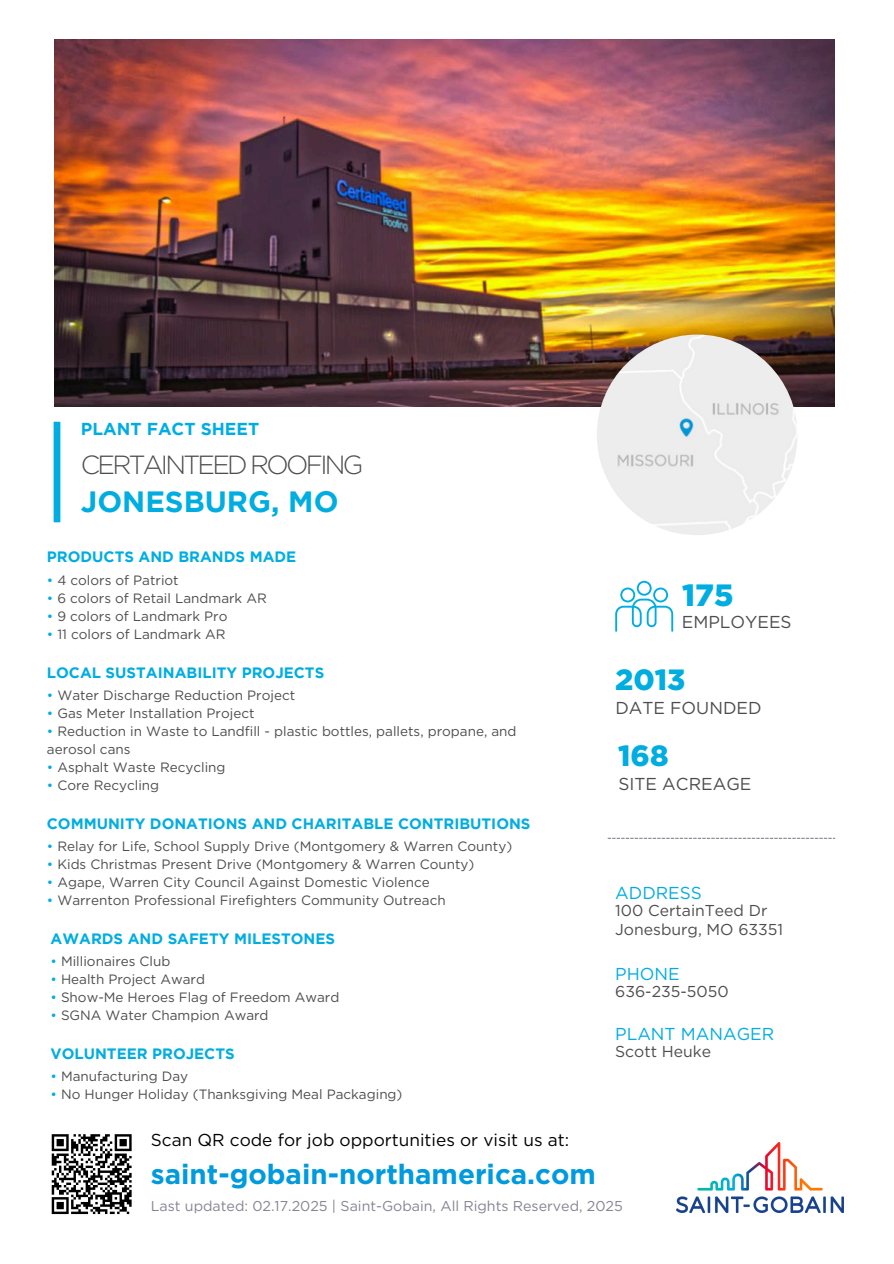
<style>
.page{position:relative;width:894px;height:1264px;background:#fff}
.page>*{position:absolute;margin:0;border:0;box-sizing:border-box;transform-origin:0 0}
.t1{font:900 30.75px "Gotham";color:#00ade1}
.t2{font:700 29.25px "Gotham";color:#00ade1}
.t3{font:900 29.25px "Gotham";color:#00ade1}
.t4{font:700 27.75px "Gotham";color:#009ade}
.t5{font:300 26.25px "Gotham";letter-spacing:-.105em;color:#4d4d4f}
.t6{font:17.25px "Gotham";color:#000}
.t7{font:17.25px "Gotham";color:#4d4d4f}
.t8{font:17.25px "Gotham";color:#00ade1}
.t9{font:700 17.25px "Gotham";color:#00ade1}
.t10{font:15.75px/19.2px "Gotham";color:#4d4d4f}
.t11{font:700 15px "Gotham";color:#00ade1}
.t12{font:14.25px "Gotham";color:#868492}
.t13{font:13.5px/18px "Gotham";color:#4d4d4f}
.s1{color:#00ade1}
</style>
<div class="page">
<img style="left:55px;top:40px;width:779px;height:366px">
<img style="left:596px;top:334px;width:201px;height:201px;border-radius:50%">
<div style="left:54px;top:422px;width:6px;height:100px;background:#00ade1"></div>
<svg style="left:51px;top:1134px;width:81px;height:81px"></svg>
<img style="left:676px;top:1142px;width:167px;height:70px">
<svg style="left:615px;top:581px;width:58px;height:50px"></svg>
<svg style="left:608px;top:837px;width:226px;height:1px"></svg>
<h3 class="t9" style="left:81px;top:423px;width:180px">PLANT FACT SHEET</h3>
<p class="t5" style="left:81px;top:448px;width:284px">CERTAINTEED ROOFING</p>
<p class="t2" style="left:81px;top:490px;width:259px">JONESBURG, MO</p>
<p class="t11" style="left:47px;top:550px;width:251px">PRODUCTS AND BRANDS MADE</p>
<p class="t13" style="left:47px;top:571px;width:133px"><span class="s1">•</span> 4 colors of Patriot</p>
<p class="t13" style="left:47px;top:589px;width:221px"><span class="s1">•</span> 6 colors of Retail Landmark AR</p>
<p class="t13" style="left:47px;top:607px;width:182px"><span class="s1">•</span> 9 colors of Landmark Pro</p>
<h2 class="t13" style="left:47px;top:625px;width:180px"><span class="s1">•</span> 11 colors of Landmark AR</h2>
<h5 class="t11" style="left:47px;top:666px;width:279px">LOCAL SUSTAINABILITY PROJECTS</h5>
<h2 class="t13" style="left:47px;top:686px;width:250px"><span class="s1">•</span> Water Discharge Reduction Project</h2>
<h5 class="t13" style="left:47px;top:704px;width:209px"><span class="s1">•</span> Gas Meter Installation Project</h5>
<p class="t13" style="left:47px;top:722px;width:471px"><span class="s1">•</span> Reduction in Waste to Landfill - plastic bottles, pallets, propane, and aerosol cans</p>
<p class="t13" style="left:47px;top:758px;width:180px"><span class="s1">•</span> Asphalt Waste Recycling</p>
<p class="t13" style="left:47px;top:776px;width:114px"><span class="s1">•</span> Core Recycling</p>
<h6 class="t11" style="left:47px;top:818px;width:485px">COMMUNITY DONATIONS AND CHARITABLE CONTRIBUTIONS</h6>
<h5 class="t13" style="left:47px;top:837px;width:466px"><span class="s1">•</span> Relay for Life, School Supply Drive (Montgomery &amp; Warren County)</h5>
<h6 class="t13" style="left:47px;top:855px;width:429px"><span class="s1">•</span> Kids Christmas Present Drive (Montgomery &amp; Warren County)</h6>
<h5 class="t13" style="left:47px;top:873px;width:384px"><span class="s1">•</span> Agape, Warren City Council Against Domestic Violence</h5>
<h6 class="t13" style="left:47px;top:891px;width:400px"><span class="s1">•</span> Warrenton Professional Firefighters Community Outreach</h6>
<p class="t11" style="left:50px;top:932px;width:286px">AWARDS AND SAFETY MILESTONES</p>
<p class="t13" style="left:50px;top:951px;width:121px"><span class="s1">•</span> Millionaires Club</p>
<p class="t13" style="left:50px;top:969px;width:156px"><span class="s1">•</span> Health Project Award</p>
<p class="t13" style="left:50px;top:987px;width:290px"><span class="s1">•</span> Show-Me Heroes Flag of Freedom Award</p>
<p class="t13" style="left:50px;top:1005px;width:219px"><span class="s1">•</span> SGNA Water Champion Award</p>
<p class="t11" style="left:50px;top:1047px;width:186px">VOLUNTEER PROJECTS</p>
<p class="t13" style="left:50px;top:1066px;width:139px"><span class="s1">•</span> Manufacturing Day</p>
<h5 class="t13" style="left:50px;top:1084px;width:353px"><span class="s1">•</span> No Hunger Holiday (Thanksgiving Meal Packaging)</h5>
<h1 class="t6" style="left:151px;top:1129px;width:420px">Scan QR code for job opportunities or visit us at:</h1>
<h5 class="t4" style="left:151px;top:1157px;width:446px">saint-gobain-northamerica.com</h5>
<p class="t1" style="left:682px;top:576px;width:53px">175</p>
<h4 class="t7" style="left:681px;top:612px;width:111px">EMPLOYEES</h4>
<p class="t3" style="left:615px;top:661px;width:72px">2013</p>
<p class="t7" style="left:615px;top:697px;width:148px">DATE FOUNDED</p>
<p class="t3" style="left:618px;top:737px;width:52px">168</p>
<p class="t7" style="left:618px;top:773px;width:134px">SITE ACREAGE</p>
<p class="t8" style="left:615px;top:882px;width:88px">ADDRESS</p>
<p class="t10" style="left:615px;top:900px;width:169px">100 CertainTeed Dr<br>Jonesburg, MO 63351</p>
<p class="t8" style="left:615px;top:963px;width:66px">PHONE</p>
<p class="t10" style="left:615px;top:981px;width:115px">636-235-5050</p>
<p class="t8" style="left:615px;top:1023px;width:160px">PLANT MANAGER</p>
<p class="t10" style="left:615px;top:1041px;width:97px">Scott Heuke</p>
<h2 class="t12" style="left:151px;top:1197px;width:473px">Last updated: 02.17.2025 | Saint-Gobain, All Rights Reserved, 2025</h2>
</div>
